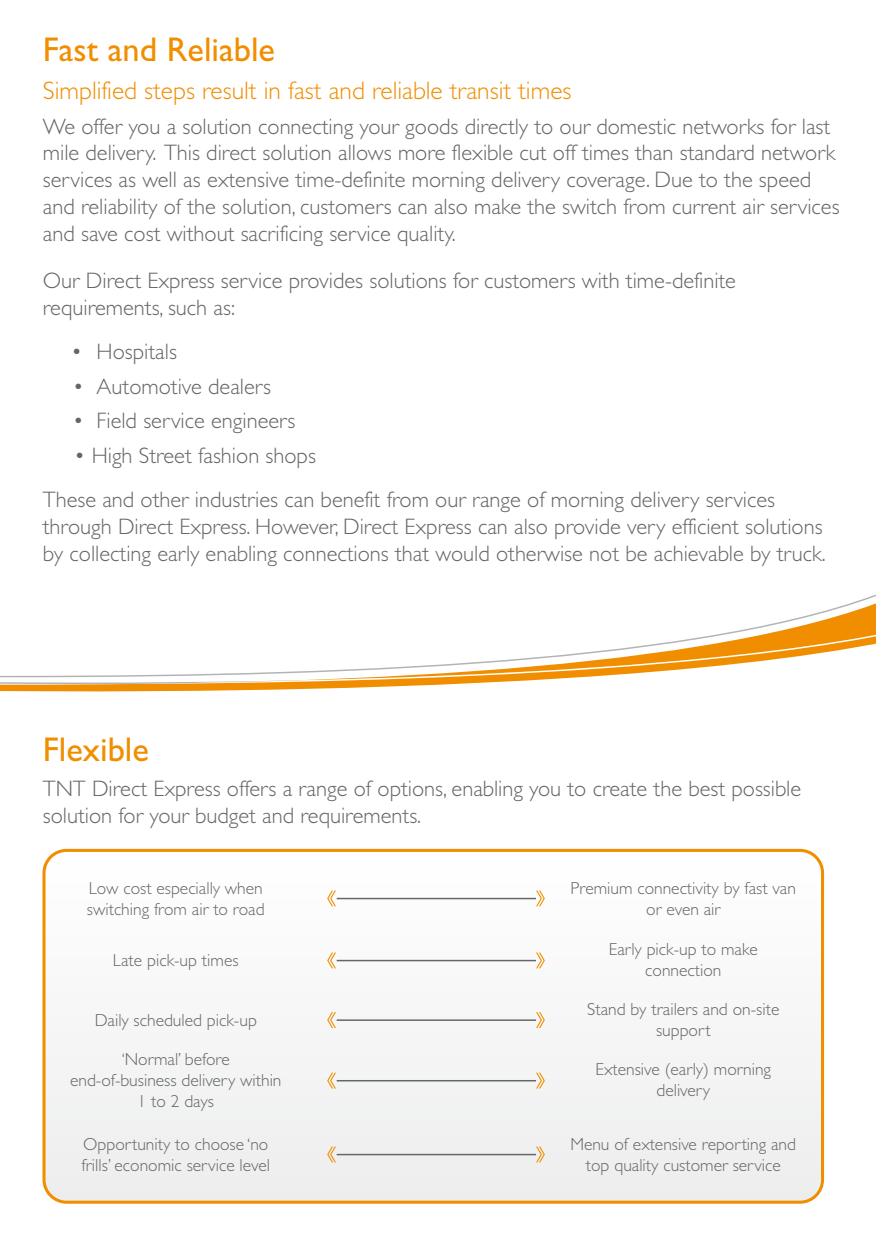
<style>
.page{position:relative;width:876px;height:1246px;background:#fff}
.page>*{position:absolute;margin:0;border:0;box-sizing:border-box;transform-origin:0 0}
.t1{font:34.35px "Gill Sans";color:#f18e00}
.t2{font:300 25.35px "Gill Sans";color:#f18e00}
.t3{font:300 22.5px/26.8px "Gill Sans";color:#646567}
.t4{font:300 17.55px/21px "Gill Sans";color:#646567;text-align:center}
</style>
<div class="page">
<svg style="left:0;top:594px;width:876px;height:610px"></svg>
<h1 class="t1" style="left:43px;top:30px;width:234px">Fast and Reliable</h1>
<p class="t2" style="left:43px;top:76px;width:530px">Simplified steps result in fast and reliable transit times</p>
<p class="t3" style="left:43px;top:113px;width:798px">We offer you a solution connecting your goods directly to our domestic networks for last mile delivery. This direct solution allows more flexible cut off times than standard network services as well as extensive time-definite morning delivery coverage. Due to the speed and reliability of the solution, customers can also make the switch from current air services and save cost without sacrificing service quality.</p>
<p class="t3" style="left:43px;top:267px;width:695px">Our Direct Express service provides solutions for customers with time-definite requirements, such as:</p>
<p class="t3" style="left:71px;top:339px;width:107px">• Hospitals</p>
<p class="t3" style="left:73px;top:373px;width:200px">• Automotive dealers</p>
<p class="t3" style="left:73px;top:407px;width:224px">• Field service engineers</p>
<p class="t3" style="left:43px;top:433px;width:734px;line-height:44.8px;text-indent:31px">• High Street fashion shops<br>These and other industries can benefit from our range of morning delivery services</p>
<p class="t3" style="left:43px;top:514px;width:784px">through Direct Express. However, Direct Express can also provide very efficient solutions by collecting early enabling connections that would otherwise not be achievable by truck.</p>
<h1 class="t1" style="left:43px;top:730px;width:108px">Flexible</h1>
<p class="t3" style="left:43px;top:775px;width:760px">TNT Direct Express offers a range of options, enabling you to create the best possible solution for your budget and requirements.</p>
<p class="t4" style="left:87px;top:878px;width:179px;text-align:left">Low cost especially when switching from air to road</p>
<p class="t4" style="left:113px;top:949px;width:127px">Late pick-up times</p>
<p class="t4" style="left:95px;top:1009px;width:164px">Daily scheduled pick-up</p>
<p class="t4" style="left:70px;top:1048px;width:213px">‘Normal’ before end-of-business delivery within<br>1 to 2 days</p>
<p class="t4" style="left:81px;top:1134px;width:190px;text-align:left">Opportunity to choose ‘no frills’ economic service level</p>
<p class="t4" style="left:571px;top:877px;width:227px">Premium connectivity by fast van or even air</p>
<p class="t4" style="left:609px;top:939px;width:150px">Early pick-up to make connection</p>
<p class="t4" style="left:587px;top:999px;width:194px">Stand by trailers and on-site support</p>
<p class="t4" style="left:596px;top:1059px;width:177px">Extensive (early) morning delivery</p>
<p class="t4" style="left:571px;top:1134px;width:227px">Menu of extensive reporting and top quality customer service</p>
</div>
